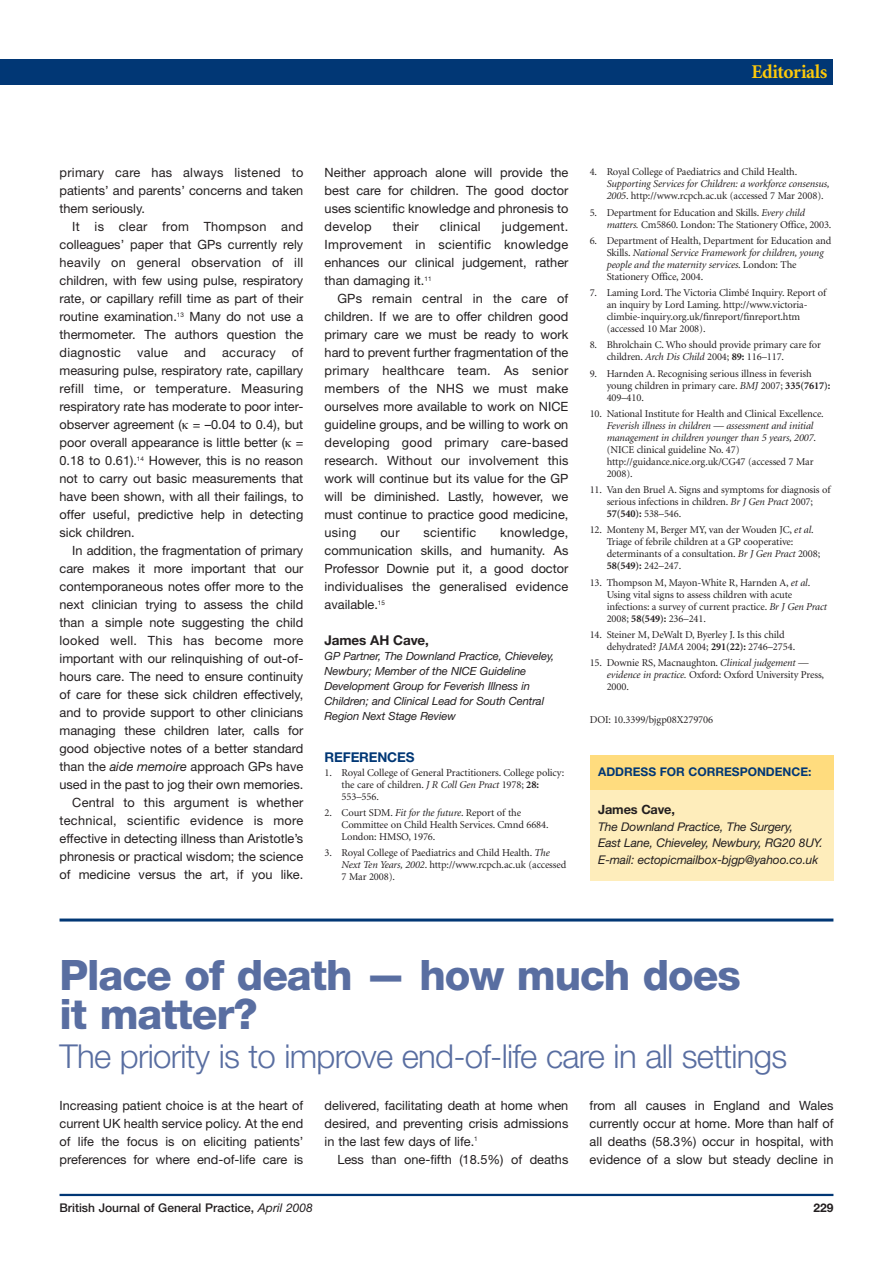
<style>
.page{position:relative;width:893px;height:1263px;background:#fff}
.page>*{position:absolute;margin:0;border:0;box-sizing:border-box;transform-origin:0 0}
.t1{font:800 42px/39px "Helvetica Neue";letter-spacing:-.025em;color:#596ea1}
.t2{font:300 33px "Helvetica Neue";letter-spacing:-.02em;color:#596ea1}
.t3{font:700 19.5px "Minion";letter-spacing:-.02em;color:#feca0a}
.t4{font:700 13.5px "Helvetica Neue";letter-spacing:-.01em;color:#231f20}
.t5{font:700 13.5px "Helvetica Neue";letter-spacing:-.01em;color:#013775}
.t6{font:12.75px/18px "Helvetica Neue";color:#231f20;text-align:justify}
.t7{font:12.75px "Helvetica Neue";letter-spacing:.02em;color:#231f20}
.t8{font:700 12.75px "Helvetica Neue";letter-spacing:-.01em;color:#231f20}
.t9{font:italic 12px/16.5px "Helvetica Neue";letter-spacing:-.01em;color:#231f20}
.t10{font:500 12px "Helvetica Neue";color:#231f20}
.t11{font:700 12px "Helvetica Neue";color:#013775}
.t12{font:700 12px "Helvetica Neue";color:#231f20}
.t13{font:italic 11.25px/15px "Helvetica Neue";letter-spacing:-.01em;color:#231f20}
.t14{font:10.5px/12px "Minion";letter-spacing:-.01em;color:#231f20}
.t15{font:italic 10.5px/12px "Minion";letter-spacing:-.01em;color:#231f20}
.s1{font-style:italic}
.s2{font-weight:700}
.s3{font-style:normal}
.s4{font-weight:400;font-style:italic}
</style>
<div class="page">
<div style="left:0;top:60px;width:833px;height:25px;background:#013775"></div>
<hr style="left:60px;top:1194px;width:773px;height:2px;background:#013775">
<div style="left:590px;top:756px;width:243px;height:124px;background:#feedbb"></div>
<div style="left:590px;top:756px;width:243px;height:34px;background:#ffdc7e"></div>
<hr style="left:60px;top:918px;width:773px;height:3px;background:#013775">
<h3 class="t3" style="left:752px;top:64px;width:77px">Editorials</h3>
<p class="t6" style="left:60px;top:165px;width:245px">primary care has always listened to patients’ and parents’ concerns and taken them seriously.</p>
<p class="t6" style="left:60px;top:219px;width:245px;text-indent:13px">It is clear from Thompson and colleagues’ paper that GPs currently rely heavily on general observation of ill children, with few using pulse, respiratory rate, or capillary refill time as part of their routine examination.<sup>13</sup> Many do not use a thermometer. The authors question the diagnostic</p>
<p class="t6" style="left:60px;top:345px;width:245px;text-indent:125px">and accuracy of measuring pulse, respiratory rate, capillary refill time, or temperature. Measuring respiratory rate has moderate to poor inter&shy;observer agreement ( = –0.04 to 0.4), but poor overall appearance is little better ( = 0.18 to 0.61).<sup>14</sup> However, this is no reason not to carry out basic measurements that have been shown, with all their failings, to offer useful, predictive help in detecting sick children.</p>
<p class="t6" style="left:60px;top:543px;width:245px;text-align:right">In addition, the fragmentation of primary care makes it more important that our contemporaneous notes offer more to the next clinician trying to assess the child than a simple note suggesting the child looked well. This has become more important with our relinquishing of out-of&shy;hours care. The need to ensure continuity of care for these sick children effectively, and to provide support to other clinicians managing these children later, calls for good objective notes of a better standard than the <span class="s1">aide memoire</span> approach GPs have used in the past to jog their own memories.<br>Central to this argument is whether technical, scientific evidence is more effective in detecting illness than Aristotle’s phronesis or practical wisdom; the science of medicine versus the art, if you like.</p>
<p class="t6" style="left:137px;top:345px;width:33px">value</p>
<p class="t6" style="left:325px;top:165px;width:245px">Neither approach alone will provide the best care for children. The good doctor uses scientific knowledge and phronesis to develop</p>
<p class="t6" style="left:325px;top:219px;width:245px;text-indent:177px">judgement.<br>Improvement in scientific knowledge enhances our clinical judgement, rather than damaging it.<sup>11</sup></p>
<p class="t6" style="left:325px;top:291px;width:245px;text-indent:13px">GPs remain central in the care of children. If we are to offer children good primary care we must be ready to work hard to prevent further fragmentation of the primary healthcare team. As senior members of the NHS we must make ourselves more available to work on NICE guideline groups, and be willing to work on developing good primary care-based research. Without our involvement this work will continue but its value for the GP will be diminished. Lastly, however, we must continue to practice good medicine, using</p>
<p class="t6" style="left:393px;top:219px;width:28px">their</p>
<p class="t7" style="left:440px;top:222px;width:42px">clinical</p>
<p class="t6" style="left:380px;top:525px;width:21px">our</p>
<p class="t7" style="left:423px;top:528px;width:54px">scientific</p>
<p class="t6" style="left:325px;top:525px;width:245px;text-indent:176px">knowledge, communication skills, and humanity. As Professor Downie put it, a good doctor individualises the generalised evidence available.<sup>15</sup></p>
<p class="t4" style="left:325px;top:635px;width:106px">James AH Cave,</p>
<p class="t13" style="left:325px;top:650px;width:231px">GP Partner, The Downland Practice, Chieveley, Newbury; Member of the NICE Guideline Development Group for Feverish Illness in Children; and Clinical Lead for South Central Region Next Stage Review</p>
<p class="t5" style="left:325px;top:753px;width:91px">REFERENCES</p>
<p class="t14" style="left:342px;top:767px;width:224px;text-indent:-17px">1. Royal College of General Practitioners. College policy: the care of children. <span class="s1">J R Coll Gen Pract</span> 1978; <span class="s2">28:<br></span>553–556.</p>
<p class="t14" style="left:342px;top:807px;width:209px;text-indent:-17px">2. Court SDM. <span class="s1">Fit for the future</span>. Report of the<br>Committee on Child Health Services. Cmnd 6684.<br>London: HMSO, 1976.</p>
<p class="t14" style="left:342px;top:848px;width:226px;text-indent:-17px">3. Royal College of Paediatrics and Child Health. <span class="s1">The<br>Next Ten Years, 2002</span>. http://www.rcpch.ac.uk (accessed<br>7 Mar 2008).</p>
<p class="t14" style="left:590px;top:167px;width:209px">4. Royal College of Paediatrics and Child Health.</p>
<p class="t15" style="left:607px;top:179px;width:224px">Supporting Services for Children: a workforce consensus,<br>2005<span class="s3">. http://www.rcpch.ac.uk (accessed 7 Mar 2008).</span></p>
<p class="t14" style="left:607px;top:207px;width:226px;text-indent:-17px">5. Department for Education and Skills. <span class="s1">Every child matters.</span> Cm5860. London: The Stationery Office, 2003.</p>
<p class="t14" style="left:607px;top:235px;width:226px;text-indent:-17px">6. Department of Health, Department for Education and Skills. <span class="s1">National Service Framework for children, young people and the maternity services</span>. London: The Stationery Office, 2004.</p>
<p class="t14" style="left:607px;top:288px;width:221px;text-indent:-17px">7. Laming Lord. The Victoria Climbé Inquiry. Report of an inquiry by Lord Laming. http://www.victoria&shy;climbie-inquiry.org.uk/finreport/finreport.htm (accessed 10 Mar 2008).</p>
<p class="t14" style="left:607px;top:340px;width:216px;text-indent:-17px">8. Bhrolchain C. Who should provide primary care for children. <span class="s1">Arch Dis Child</span> 2004; <span class="s2">89:</span> 116–117.</p>
<p class="t14" style="left:607px;top:368px;width:225px;text-indent:-17px">9. Harnden A. Recognising serious illness in feverish young children in primary care. <span class="s1">BMJ</span> 2007; <span class="s2">335(7617):<br></span>409–410.</p>
<p class="t14" style="left:590px;top:408px;width:236px">10. National Institute for Health and Clinical Excellence.</p>
<p class="t15" style="left:607px;top:420px;width:211px">Feverish illness in children — assessment and initial management in children younger than 5 years, 2007<span class="s3">. (NICE clinical guideline No. 47) http://guidance.nice.org.uk/CG47 (accessed 7 Mar 2008).</span></p>
<p class="t14" style="left:607px;top:485px;width:225px;text-indent:-17px">11. Van den Bruel A. Signs and symptoms for diagnosis of serious infections in children. <span class="s1">Br J Gen Pract</span> 2007;<br><span class="s2">57(540):</span> 538–546.</p>
<p class="t14" style="left:607px;top:525px;width:215px;text-indent:-17px">12. Monteny M, Berger MY, van der Wouden JC, <span class="s1">et al</span>.<br>Triage of febrile children at a GP cooperative: determinants of a consultation. <span class="s1">Br J Gen Pract</span> 2008; <span class="s2">58(549):</span> 242–247.</p>
<p class="t14" style="left:607px;top:577px;width:222px;text-indent:-17px">13. Thompson M, Mayon-White R, Harnden A, <span class="s1">et al</span>.<br>Using vital signs to assess children with acute infections: a survey of current practice. <span class="s1">Br J Gen Pract </span>2008; <span class="s2">58(549):</span> 236–241.</p>
<p class="t14" style="left:607px;top:629px;width:190px;text-indent:-17px">14. Steiner M, DeWalt D, Byerley J. Is this child dehydrated? <span class="s1">JAMA</span> 2004; <span class="s2">291(22):</span> 2746–2754.</p>
<p class="t14" style="left:607px;top:658px;width:219px;text-indent:-17px">15. Downie RS, Macnaughton. <span class="s1">Clinical judgement — evidence in practice.</span> Oxford: Oxford University Press,<br>2000.</p>
<p class="t14" style="left:590px;top:714px;width:125px">DOI: 10.3399/bjgp08X279706</p>
<p class="t11" style="left:598px;top:767px;width:215px">ADDRESS FOR CORRESPONDENCE:</p>
<p class="t8" style="left:598px;top:805px;width:78px">James Cave,</p>
<p class="t9" style="left:598px;top:819px;width:226px">The Downland Practice, The Surgery,<br>East Lane, Chieveley, Newbury, RG20 8UY.<br>E-mail: ectopicmailbox-bjgp@yahoo.co.uk</p>
<h1 class="t1" style="left:60px;top:959px;width:683px">Place of death — how much does it matter?</h1>
<h2 class="t2" style="left:60px;top:1044px;width:729px">The priority is to improve end-of-life care in all settings</h2>
<p class="t6" style="left:60px;top:1097px;width:245px">Increasing patient choice is at the heart of current UK health service policy. At the end of life the focus is on eliciting patients’ preferences for where end-of-life care is</p>
<p class="t6" style="left:325px;top:1097px;width:245px">delivered, facilitating death at home when desired, and preventing crisis admissions in the last few days of life.<sup>1</sup></p>
<p class="t6" style="left:590px;top:1097px;width:245px">from all causes in England and Wales currently occur at home. More than half of all deaths (58.3%) occur in hospital, with evidence of a slow but steady decline in</p>
<p class="t6" style="left:337px;top:1151px;width:233px">Less than one-fifth (18.5%) of deaths</p>
<p class="t10" style="left:60px;top:1203px;width:255px">British Journal of General Practice, <span class="s4">April 2008</span></p>
<p class="t12" style="left:813px;top:1203px;width:22px">229</p>
</div>
